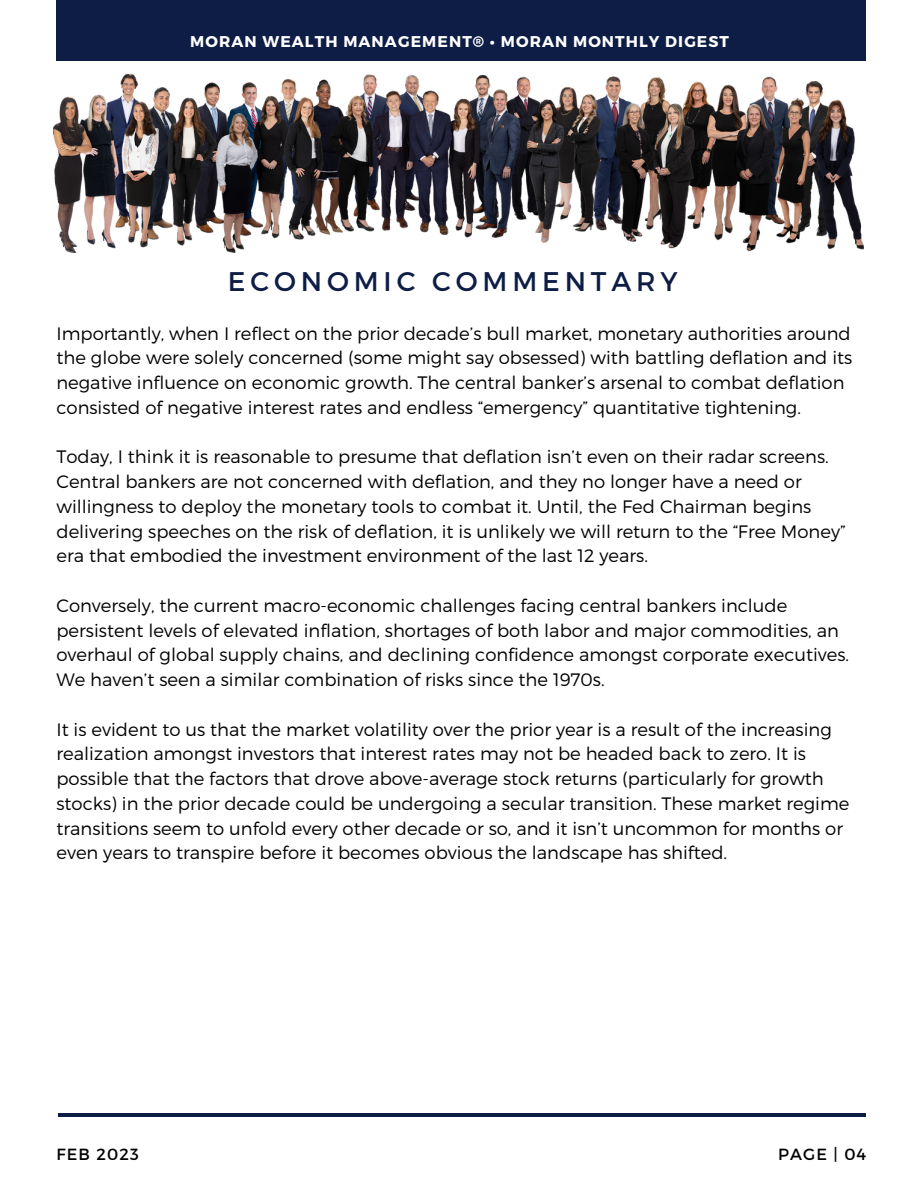
<style>
.page{position:relative;width:918px;height:1188px;background:#fff}
.page>*{position:absolute;margin:0;border:0;box-sizing:border-box;transform-origin:0 0}
.t1{font:27px "Montserrat";letter-spacing:.18em;color:#0d1d45}
.t2{font:300 18px/24.8px "Montserrat";color:#000}
.t3{font:16.2px "Montserrat";letter-spacing:.07em;color:#000}
.t4{font:700 15.6px "Montserrat";letter-spacing:.07em;color:#fff}
</style>
<div class="page">
<div style="left:56px;top:0;width:810px;height:61px;background:#0d1d45"></div>
<hr style="left:58px;top:1113px;width:808px;height:4px;background:#0d1d45">
<img style="left:54px;top:74px;width:810px;height:178px">
<p class="t4" style="left:190px;top:31px;width:540px">MORAN WEALTH MANAGEMENT® • MORAN MONTHLY DIGEST</p>
<h1 class="t1" style="left:228px;top:264px;width:451px">ECONOMIC COMMENTARY</h1>
<p class="t2" style="left:56px;top:320px;width:797px">Importantly, when I reflect on the prior decade’s bull market, monetary authorities around the globe were solely concerned (some might say obsessed) with battling deflation and its negative influence on economic growth. The central banker’s arsenal to combat deflation consisted of negative interest rates and endless “emergency” quantitative tightening.</p>
<p class="t2" style="left:56px;top:444px;width:791px">Today, I think it is reasonable to presume that deflation isn’t even on their radar screens.<br>Central bankers are not concerned with deflation, and they no longer have a need or willingness to deploy the monetary tools to combat it. Until, the Fed Chairman begins delivering speeches on the risk of deflation, it is unlikely we will return to the “Free Money” era that embodied the investment environment of the last 12 years.</p>
<p class="t2" style="left:56px;top:592px;width:794px">Conversely, the current macro-economic challenges facing central bankers include persistent levels of elevated inflation, shortages of both labor and major commodities, an overhaul of global supply chains, and declining confidence amongst corporate executives.<br>We haven’t seen a similar combination of risks since the 1970s.</p>
<p class="t2" style="left:56px;top:716px;width:795px">It is evident to us that the market volatility over the prior year is a result of the increasing realization amongst investors that interest rates may not be headed back to zero. It is possible that the factors that drove above-average stock returns (particularly for growth stocks) in the prior decade could be undergoing a secular transition. These market regime transitions seem to unfold every other decade or so, and it isn’t uncommon for months or even years to transpire before it becomes obvious the landscape has shifted.</p>
<p class="t3" style="left:56px;top:1144px;width:84px">FEB 2023</p>
<p class="t3" style="left:778px;top:1144px;width:90px">PAGE | 04</p>
</div>
